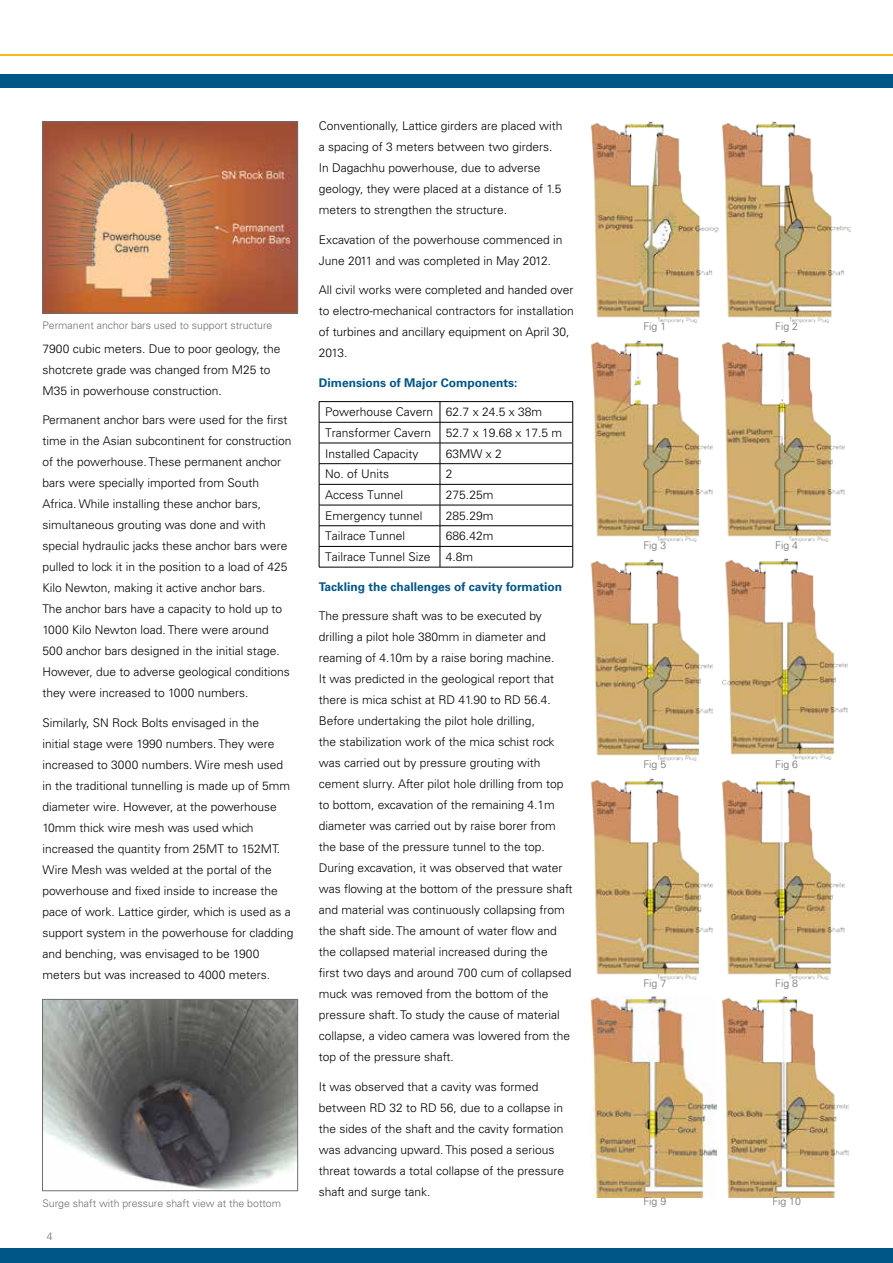
<style>
.page{position:relative;width:893px;height:1263px;background:#fff}
.page>*{position:absolute;margin:0;border:0;box-sizing:border-box;transform-origin:0 0}
.t1{font:300 12px/21px "Univers LT Std";color:#000}
.t2{font:700 12px "Univers LT Pro 65";color:#005687}
.t3{font:300 10.5px "Univers LT Pro 45";color:#6d6e71}
</style>
<div class="page">
<div style="left:0;top:1248px;width:893px;height:15px;background:#005687"></div>
<div style="left:0;top:75px;width:893px;height:13px;background:#005687"></div>
<hr style="left:0;top:54px;width:893px;height:1px;background:#fdb913">
<hr style="left:319px;top:401px;width:121px;height:1px;background:#000">
<hr style="left:440px;top:401px;width:133px;height:1px;background:#000">
<hr style="left:319px;top:422px;width:121px;height:1px;background:#000">
<hr style="left:440px;top:422px;width:133px;height:1px;background:#000">
<hr style="left:319px;top:443px;width:121px;height:1px;background:#000">
<hr style="left:440px;top:443px;width:133px;height:1px;background:#000">
<hr style="left:319px;top:463px;width:121px;height:1px;background:#000">
<hr style="left:440px;top:463px;width:133px;height:1px;background:#000">
<hr style="left:319px;top:484px;width:121px;height:1px;background:#000">
<hr style="left:440px;top:484px;width:133px;height:1px;background:#000">
<hr style="left:319px;top:505px;width:121px;height:1px;background:#000">
<hr style="left:440px;top:505px;width:133px;height:1px;background:#000">
<hr style="left:319px;top:525px;width:121px;height:1px;background:#000">
<hr style="left:440px;top:525px;width:133px;height:1px;background:#000">
<hr style="left:319px;top:546px;width:121px;height:1px;background:#000">
<svg style="left:319px;top:402px;width:1px;height:165px"></svg>
<hr style="left:440px;top:546px;width:133px;height:1px;background:#000">
<svg style="left:440px;top:402px;width:1px;height:165px"></svg>
<svg style="left:572px;top:402px;width:1px;height:165px"></svg>
<hr style="left:319px;top:567px;width:121px;height:1px;background:#000">
<hr style="left:440px;top:567px;width:133px;height:1px;background:#000">
<img style="left:44px;top:123px;width:252px;height:188px">
<div style="left:42px;top:121px;width:256px;height:192px;border:1px solid #6d6e71"></div>
<img style="left:44px;top:1001px;width:252px;height:188px">
<div style="left:42px;top:999px;width:256px;height:192px;border:1px solid #6d6e71"></div>
<img style="left:591px;top:122px;width:128px;height:201px">
<img style="left:723px;top:122px;width:127px;height:201px">
<img style="left:591px;top:340px;width:122px;height:201px">
<img style="left:723px;top:340px;width:122px;height:201px">
<img style="left:591px;top:559px;width:122px;height:202px">
<img style="left:723px;top:559px;width:125px;height:201px">
<img style="left:591px;top:778px;width:122px;height:201px">
<img style="left:723px;top:778px;width:122px;height:201px">
<img style="left:723px;top:996px;width:125px;height:202px">
<img style="left:591px;top:996px;width:126px;height:202px">
<p class="t3" style="left:43px;top:319px;width:231px">Permanent anchor bars used to support structure</p>
<p class="t1" style="left:43px;top:338px;width:240px">7900 cubic meters. Due to poor geology, the shotcrete grade was changed from M25 to<br>M35 in powerhouse construction.</p>
<p class="t1" style="left:43px;top:409px;width:251px">Permanent anchor bars were used for the first time in the Asian subcontinent for construction of the powerhouse. These permanent anchor bars were specially imported from South Africa. While installing these anchor bars, simultaneous grouting was done and with special hydraulic jacks these anchor bars were pulled to lock it in the position to a load of 425<br>Kilo Newton, making it active anchor bars.<br>The anchor bars have a capacity to hold up to 1000 Kilo Newton load. There were around 500 anchor bars designed in the initial stage.<br>However, due to adverse geological conditions they were increased to 1000 numbers.</p>
<p class="t1" style="left:43px;top:712px;width:253px">Similarly, SN Rock Bolts envisaged in the<br>initial stage were 1990 numbers. They were increased to 3000 numbers. Wire mesh used in the traditional tunnelling is made up of 5mm diameter wire. However, at the powerhouse 10mm thick wire mesh was used which increased the quantity from 25MT to 152MT.<br>Wire Mesh was welded at the portal of the powerhouse and fixed inside to increase the pace of work. Lattice girder, which is used as a support system in the powerhouse for cladding and benching, was envisaged to be 1900 meters but was increased to 4000 meters.</p>
<p class="t3" style="left:43px;top:1197px;width:240px">Surge shaft with pressure shaft view at the bottom</p>
<p class="t3" style="left:47px;top:1230px;width:7px">4</p>
<p class="t1" style="left:319px;top:116px;width:245px">Conventionally, Lattice girders are placed with a spacing of 3 meters between two girders.<br>In Dagachhu powerhouse, due to adverse geology, they were placed at a distance of 1.5 meters to strengthen the structure.</p>
<p class="t1" style="left:319px;top:229px;width:245px">Excavation of the powerhouse commenced in<br>June 2011 and was completed in May 2012.</p>
<p class="t1" style="left:319px;top:280px;width:256px">All civil works were completed and handed over to electro-mechanical contractors for installation of turbines and ancillary equipment on April 30, 2013.</p>
<p class="t2" style="left:319px;top:375px;width:200px">Dimensions of Major Components:</p>
<p class="t1" style="left:325px;top:402px;width:238px">Powerhouse Cavern 62.7 x 24.5 x 38m<br>Transformer Cavern 52.7 x 19.68 x 17.5 m<br>Installed Capacity</p>
<p class="t1" style="left:446px;top:443px;width:58px">63MW x 2</p>
<p class="t1" style="left:325px;top:464px;width:66px">No. of Units</p>
<p class="t1" style="left:446px;top:464px;width:8px">2</p>
<p class="t1" style="left:325px;top:484px;width:80px">Access Tunnel</p>
<p class="t1" style="left:446px;top:484px;width:49px">275.25m</p>
<p class="t1" style="left:325px;top:505px;width:99px">Emergency tunnel</p>
<p class="t1" style="left:446px;top:505px;width:49px">285.29m</p>
<p class="t1" style="left:325px;top:526px;width:82px">Tailrace Tunnel</p>
<p class="t1" style="left:446px;top:526px;width:49px">686.42m</p>
<p class="t1" style="left:325px;top:546px;width:107px">Tailrace Tunnel Size</p>
<p class="t1" style="left:446px;top:546px;width:29px">4.8m</p>
<p class="t2" style="left:319px;top:579px;width:245px">Tackling the challenges of cavity formation</p>
<p class="t1" style="left:319px;top:606px;width:255px">The pressure shaft was to be executed by drilling a pilot hole 380mm in diameter and reaming of 4.10m by a raise boring machine.<br>It was predicted in the geological report that there is mica schist at RD 41.90 to RD 56.4.<br>Before undertaking the pilot hole drilling,<br>the stabilization work of the mica schist rock was carried out by pressure grouting with cement slurry. After pilot hole drilling from top to bottom, excavation of the remaining 4.1m diameter was carried out by raise borer from the base of the pressure tunnel to the top.<br>During excavation, it was observed that water was flowing at the bottom of the pressure shaft and material was continuously collapsing from the shaft side. The amount of water flow and the collapsed material increased during the<br>first two days and around 700 cum of collapsed muck was removed from the bottom of the pressure shaft. To study the cause of material collapse, a video camera was lowered from the top of the pressure shaft.</p>
<p class="t1" style="left:319px;top:1076px;width:247px">It was observed that a cavity was formed between RD 32 to RD 56, due to a collapse in the sides of the shaft and the cavity formation was advancing upward. This posed a serious threat towards a total collapse of the pressure shaft and surge tank.</p>
<p class="t3" style="left:643px;top:320px;width:24px">Fig 1</p>
<p class="t3" style="left:775px;top:320px;width:24px">Fig 2</p>
<p class="t3" style="left:643px;top:539px;width:24px">Fig 3</p>
<p class="t3" style="left:775px;top:539px;width:24px">Fig 4</p>
<p class="t3" style="left:643px;top:758px;width:24px">Fig 5</p>
<p class="t3" style="left:775px;top:757px;width:24px">Fig 6</p>
<p class="t3" style="left:643px;top:977px;width:24px">Fig 7</p>
<p class="t3" style="left:775px;top:977px;width:24px">Fig 8</p>
<p class="t3" style="left:643px;top:1195px;width:24px">Fig 9</p>
<p class="t3" style="left:772px;top:1195px;width:30px">Fig 10</p>
</div>
